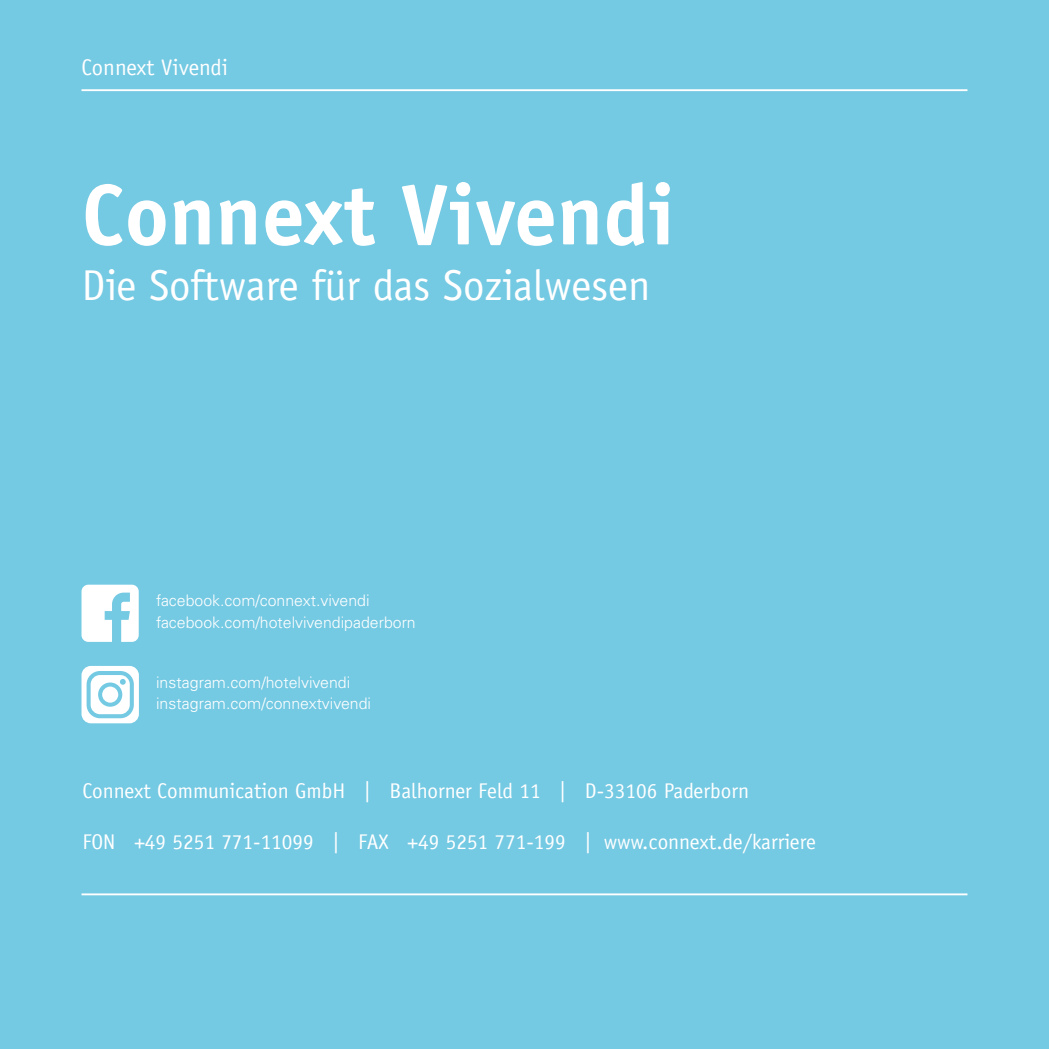
<style>
.page{position:relative;width:1049px;height:1049px;background:#74c9e3}
.page>*{position:absolute;margin:0;border:0;box-sizing:border-box;transform-origin:0 0}
.t1{font:700 86.25px "Officina Sans";color:#fff}
.t2{font:43px "Officina Sans";color:#fff}
.t3{font:22.75px "Officina Sans";color:#fff}
.t4{font:21.25px "Officina Sans";color:#fff}
.t5{font:300 16px/21.8px "Univers LT Std";color:#fff}
</style>
<div class="page">
<hr style="left:81px;top:89px;width:886px;height:2px;background:#fff">
<hr style="left:81px;top:893px;width:886px;height:2px;background:#fff">
<svg style="left:81px;top:666px;width:58px;height:57px"></svg>
<svg style="left:81px;top:585px;width:58px;height:57px"></svg>
<p class="t3" style="left:81px;top:54px;width:148px">Connext Vivendi</p>
<h1 class="t1" style="left:81px;top:161px;width:595px">Connext Vivendi</h1>
<h2 class="t2" style="left:81px;top:261px;width:570px">Die Software für das Sozialwesen</h2>
<p class="t5" style="left:156px;top:590px;width:261px">facebook.com/connext.vivendi facebook.com/hotelvivendipaderborn</p>
<p class="t5" style="left:156px;top:671px;width:216px">instagram.com/hotelvivendi instagram.com/connextvivendi</p>
<p class="t4" style="left:82px;top:778px;width:668px">Connext Communication GmbH | Balhorner Feld 11 | D-33106 Paderborn</p>
<p class="t4" style="left:82px;top:829px;width:735px">FON +49 5251 771-11099 | FAX +49 5251 771-199 | www.connext.de/karriere</p>
</div>
